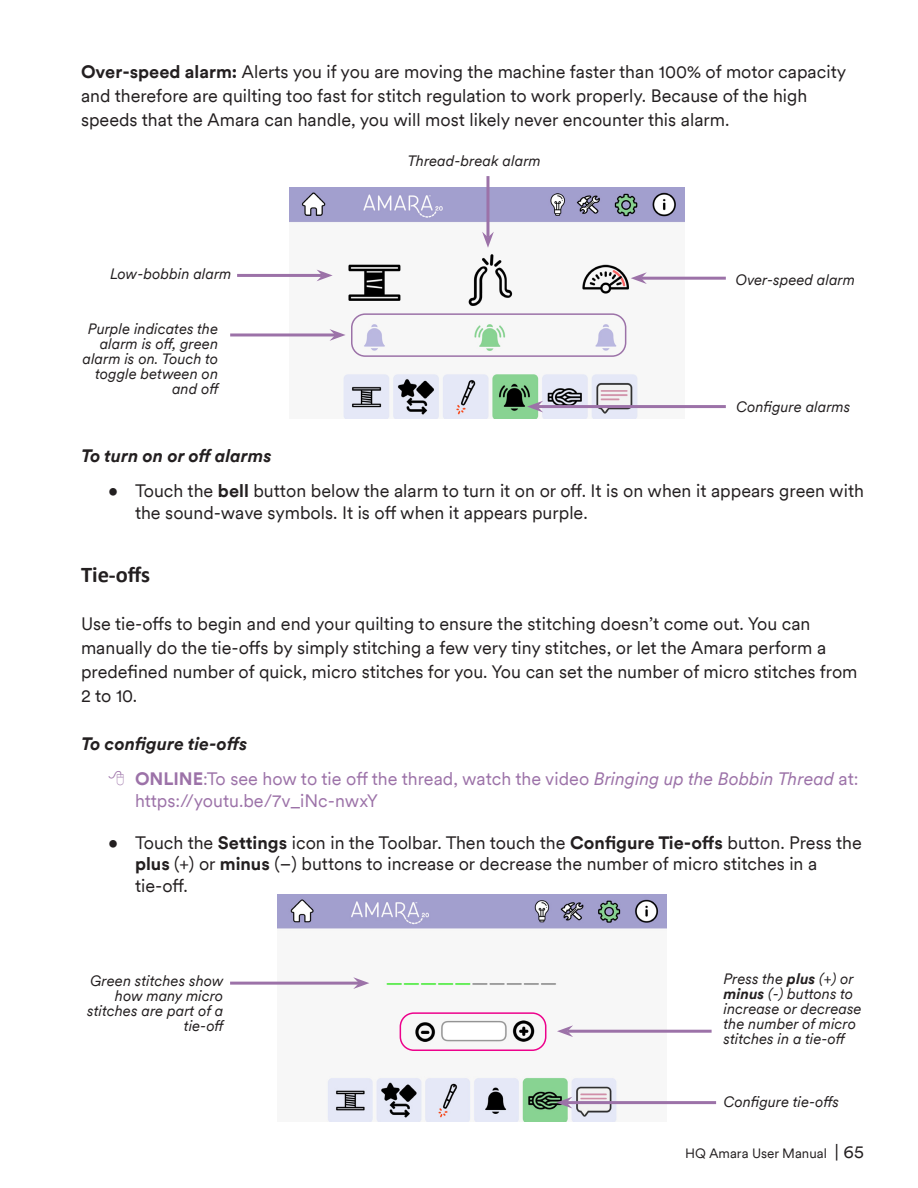
<style>
.page{position:relative;width:918px;height:1188px;background:#fff}
.page>*{position:absolute;margin:0;border:0;box-sizing:border-box;transform-origin:0 0}
.Subhead2{font:700 22.5px "Calibri";color:#231f20}
.t1{font:18px/24px "Circular XXTT";color:#231f20}
.t2{font:18px/21.6px "Circular XXTT";color:#9c72a8}
.Subhead4{font:italic 700 18px "Circular XXTT";color:#231f20}
.Italic_Caption{font:italic 15px/15px "Circular XXTT";color:#231f20;text-align:right}
.t3{font:13.5px "Circular XXTT";color:#231f20}
.s1{font-weight:700}
.s2{font-style:italic}
.s3{font-size:18px}
</style>
<div class="page">
<img style="left:278px;top:895px;width:388px;height:226px">
<hr style="left:230px;top:982px;width:129px;height:3px;background:#9c72a8">
<svg style="left:353px;top:977px;width:16px;height:12px"></svg>
<hr style="left:567px;top:1030px;width:145px;height:3px;background:#9c72a8">
<svg style="left:557px;top:1025px;width:16px;height:12px"></svg>
<hr style="left:567px;top:1101px;width:149px;height:3px;background:#9c72a8">
<svg style="left:556px;top:1097px;width:16px;height:11px"></svg>
<div style="left:400px;top:1012px;width:146px;height:39px;border:2px solid #ed028c;border-radius:13px"></div>
<img style="left:289px;top:188px;width:395px;height:231px">
<hr style="left:237px;top:274px;width:85px;height:3px;background:#9c72a8">
<svg style="left:317px;top:270px;width:16px;height:11px"></svg>
<hr style="left:230px;top:333px;width:105px;height:3px;background:#9c72a8">
<svg style="left:330px;top:329px;width:16px;height:12px"></svg>
<hr style="left:641px;top:277px;width:85px;height:3px;background:#9c72a8">
<svg style="left:631px;top:272px;width:16px;height:12px"></svg>
<hr style="left:537px;top:405px;width:189px;height:3px;background:#9c72a8">
<svg style="left:527px;top:401px;width:16px;height:11px"></svg>
<div style="left:351px;top:313px;width:275px;height:44px;border:2px solid #9c72a8;border-radius:14px"></div>
<hr style="left:486px;top:176px;width:3px;height:61px;background:#9c72a8">
<svg style="left:482px;top:232px;width:12px;height:16px"></svg>
<p class="t1" style="left:81px;top:59px;width:767px"><span class="s1">Over-speed alarm:</span> Alerts you if you are moving the machine faster than 100% of motor capacity and therefore are quilting too fast for stitch regulation to work properly. Because of the high speeds that the Amara can handle, you will most likely never encounter this alarm.</p>
<p class="Italic_Caption" style="left:110px;top:265px;width:123px">Low-bobbin alarm</p>
<p class="Italic_Caption" style="left:82px;top:321px;width:139px">Purple indicates the alarm is off, green alarm is on. Touch to toggle between on and off</p>
<p class="Italic_Caption" style="left:408px;top:153px;width:135px">Thread-break alarm</p>
<p class="Italic_Caption" style="left:735px;top:272px;width:121px">Over-speed alarm</p>
<p class="Italic_Caption" style="left:736px;top:398px;width:116px">Configure alarms</p>
<p class="Subhead4" style="left:81px;top:443px;width:192px">To turn on or off alarms</p>
<p class="t1" style="left:135px;top:479px;width:731px;line-height:21.6px;text-indent:-27px">• Touch the <span class="s1">bell</span> button below the alarm to turn it on or off. It is on when it appears green with the sound-wave symbols. It is off when it appears purple.</p>
<p class="Subhead2" style="left:81px;top:559px;width:71px">Tie-offs</p>
<p class="t1" style="left:81px;top:611px;width:778px">Use tie-offs to begin and end your quilting to ensure the stitching doesn’t come out. You can manually do the tie-offs by simply stitching a few very tiny stitches, or let the Amara perform a predefined number of quick, micro stitches for you. You can set the number of micro stitches from 2 to 10.</p>
<p class="Subhead4" style="left:81px;top:731px;width:168px">To configure tie-offs</p>
<p class="t2" style="left:135px;top:767px;width:725px"><span class="s1">ONLINE</span>:To see how to tie off the thread, watch the video <span class="s2">Bringing up the Bobbin Thread</span> at: https://youtu.be/7v_iNc-nwxY</p>
<p class="t1" style="left:135px;top:831px;width:728px;line-height:21.6px;text-indent:-27px">• Touch the <span class="s1">Settings</span> icon in the Toolbar. Then touch the <span class="s1">Configure Tie-offs</span> button. Press the <span class="s1">plus</span> (+) or <span class="s1">minus</span> (–) buttons to increase or decrease the number of micro stitches in a tie-off.</p>
<p class="Italic_Caption" style="left:87px;top:972px;width:139px">Green stitches show how many micro stitches are part of a tie-off</p>
<p class="Italic_Caption" style="left:724px;top:971px;width:140px;text-align:left">Press the <span class="s1">plus</span> (+) or <span class="s1">minus</span> (-) buttons to increase or decrease the number of micro stitches in a tie-off</p>
<p class="Italic_Caption" style="left:724px;top:1094px;width:117px">Configure tie-offs</p>
<p class="t3" style="left:685px;top:1144px;width:180px">HQ Amara User Manual <span class="s3">| 65</span></p>
</div>
